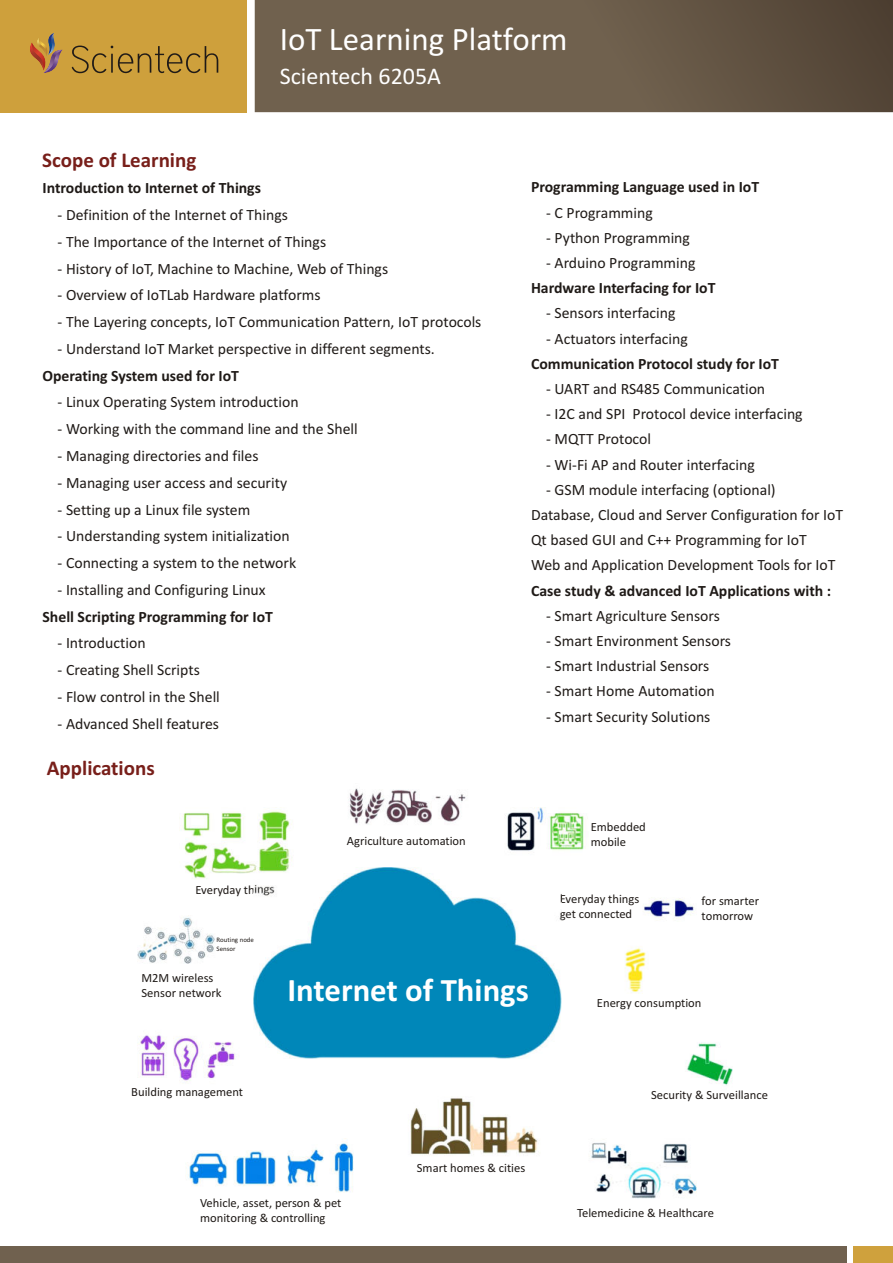
<style>
.page{position:relative;width:893px;height:1263px;background:#fff}
.page>*{position:absolute;margin:0;border:0;box-sizing:border-box;transform-origin:0 0}
.t1{font:33px "Calibri";color:#fff}
.t2{font:700 32.85px "Calibri";color:#fff}
.t3{font:24px "Calibri";color:#fff}
.t4{font:700 21px "Calibri";color:#781f1a}
.t5{font:15.75px/25.2px "Calibri";color:#1f1a17}
.t6{font:700 15.75px "Calibri";color:#1f1a17}
.t7{font:12.6px/15.3px "Calibri";color:#1f1a17}
.t8{font:6.9px/9.3px "Calibri";color:#1f1a17}
</style>
<div class="page">
<img style="left:137px;top:788px;width:596px;height:411px">
<img style="left:254px;top:867px;width:308px;height:192px">
<div style="left:0;top:1246px;width:846px;height:17px;background:#70614f"></div>
<div style="left:854px;top:1246px;width:39px;height:17px;background:#cfa13d"></div>
<svg style="left:254px;top:0;width:639px;height:112px;fill:#70614e"></svg>
<div style="left:0;top:0;width:246px;height:112px;background:#cea03c"></div>
<svg style="left:72px;top:46px;width:146px;height:27px"></svg>
<svg style="left:30px;top:33px;width:32px;height:40px"></svg>
<h1 class="t1" style="left:280px;top:26px;width:289px">IoT Learning Platform</h1>
<h3 class="t3" style="left:280px;top:66px;width:163px">Scientech 6205A</h3>
<h3 class="t4" style="left:42px;top:151px;width:156px">Scope of Learning</h3>
<p class="t6" style="left:43px;top:182px;width:220px">Introduction to Internet of Things</p>
<p class="t5" style="left:58px;top:203px;width:232px">- Definition of the Internet of Things</p>
<p class="t5" style="left:58px;top:230px;width:270px">- The Importance of the Internet of Things</p>
<p class="t5" style="left:58px;top:257px;width:332px">- History of IoT, Machine to Machine, Web of Things</p>
<p class="t5" style="left:58px;top:283px;width:264px">- Overview of IoTLab Hardware platforms</p>
<p class="t5" style="left:58px;top:310px;width:425px">- The Layering concepts, IoT Communication Pattern, IoT protocols</p>
<p class="t5" style="left:58px;top:337px;width:379px">- Understand IoT Market perspective in different segments.</p>
<p class="t6" style="left:43px;top:369px;width:198px">Operating System used for IoT</p>
<p class="t5" style="left:58px;top:390px;width:243px">- Linux Operating System introduction</p>
<p class="t5" style="left:58px;top:417px;width:302px">- Working with the command line and the Shell</p>
<p class="t5" style="left:58px;top:444px;width:202px">- Managing directories and files</p>
<p class="t5" style="left:58px;top:471px;width:231px">- Managing user access and security</p>
<p class="t5" style="left:58px;top:498px;width:194px">- Setting up a Linux file system</p>
<p class="t5" style="left:58px;top:524px;width:234px">- Understanding system initialization</p>
<p class="t5" style="left:58px;top:551px;width:240px">- Connecting a system to the network</p>
<p class="t5" style="left:58px;top:578px;width:210px">- Installing and Configuring Linux</p>
<p class="t6" style="left:43px;top:610px;width:232px">Shell Scripting Programming for IoT</p>
<p class="t5" style="left:58px;top:631px;width:89px">- Introduction</p>
<p class="t5" style="left:58px;top:658px;width:144px">- Creating Shell Scripts</p>
<p class="t5" style="left:58px;top:685px;width:164px">- Flow control in the Shell</p>
<p class="t5" style="left:58px;top:712px;width:163px">- Advanced Shell features</p>
<h3 class="t4" style="left:47px;top:760px;width:109px">Applications</h3>
<p class="t7" style="left:195px;top:882px;width:81px">Everyday things</p>
<p class="t8" style="left:217px;top:935px;width:39px">Routing node<br>Sensor</p>
<p class="t7" style="left:347px;top:833px;width:120px">Agriculture automation</p>
<p class="t6" style="left:531px;top:181px;width:230px">Programming Language used in IoT</p>
<p class="t5" style="left:546px;top:201px;width:108px">- C Programming</p>
<p class="t5" style="left:546px;top:226px;width:145px">- Python Programming</p>
<p class="t5" style="left:546px;top:251px;width:151px">- Arduino Programming</p>
<p class="t6" style="left:531px;top:282px;width:186px">Hardware Interfacing for IoT</p>
<p class="t5" style="left:546px;top:302px;width:131px">- Sensors interfacing</p>
<p class="t5" style="left:546px;top:327px;width:143px">- Actuators interfacing</p>
<p class="t6" style="left:531px;top:357px;width:249px">Communication Protocol study for IoT</p>
<p class="t5" style="left:546px;top:377px;width:221px">- UART and RS485 Communication</p>
<p class="t5" style="left:546px;top:402px;width:258px">- I2C and SPI Protocol device interfacing</p>
<p class="t5" style="left:546px;top:428px;width:106px">- MQTT Protocol</p>
<p class="t5" style="left:546px;top:453px;width:210px">- Wi-Fi AP and Router interfacing</p>
<p class="t5" style="left:531px;top:478px;width:314px;text-indent:15px">- GSM module interfacing (optional)<br>Database, Cloud and Server Configuration for IoT Qt based GUI and C++ Programming for IoT<br>Web and Application Development Tools for IoT</p>
<p class="t6" style="left:531px;top:584px;width:302px">Case study &amp; advanced IoT Applications with :</p>
<p class="t5" style="left:546px;top:604px;width:175px">- Smart Agriculture Sensors</p>
<p class="t5" style="left:546px;top:629px;width:186px">- Smart Environment Sensors</p>
<p class="t5" style="left:546px;top:654px;width:165px">- Smart Industrial Sensors</p>
<p class="t5" style="left:546px;top:680px;width:170px">- Smart Home Automation</p>
<p class="t5" style="left:546px;top:705px;width:166px">- Smart Security Solutions</p>
<p class="t7" style="left:591px;top:820px;width:57px">Embedded mobile</p>
<p class="t7" style="left:560px;top:892px;width:81px">Everyday things get connected</p>
<p class="t7" style="left:702px;top:893px;width:59px">for smarter tomorrow</p>
<p class="t7" style="left:142px;top:970px;width:81px">M2M wireless<br>Sensor network</p>
<p class="t7" style="left:131px;top:1085px;width:113px">Building management</p>
<h2 class="t2" style="left:287px;top:977px;width:243px">Internet of Things</h2>
<p class="t7" style="left:417px;top:1161px;width:110px">Smart homes &amp; cities</p>
<p class="t7" style="left:200px;top:1195px;width:143px">Vehicle, asset, person &amp; pet monitoring &amp; controlling</p>
<p class="t7" style="left:597px;top:996px;width:106px">Energy consumption</p>
<p class="t7" style="left:651px;top:1088px;width:118px">Security &amp; Surveillance</p>
<p class="t7" style="left:577px;top:1206px;width:138px">Telemedicine &amp; Healthcare</p>
</div>
